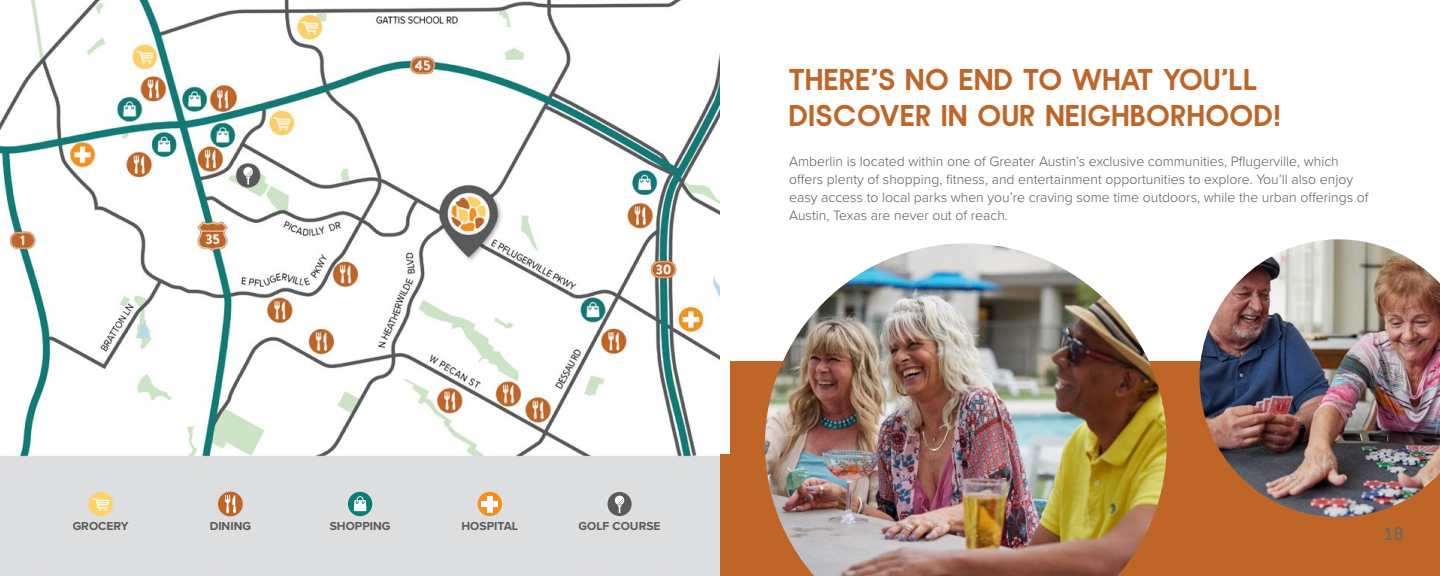
<style>
.page{position:relative;width:1440px;height:576px;background:#fff}
.page>*{position:absolute;margin:0;border:0;box-sizing:border-box;transform-origin:0 0}
.t1{font:700 30px/36px "Nordique Pro";letter-spacing:.04em;color:#bf6528}
.t2{font:18px "Museo Sans 500";color:#656969}
.t3{font:300 14px/18px "Proxima Nova";color:#5a5a5a}
.t4{font:700 12px "Proxima Nova";color:#5a5a5a}
</style>
<div class="page">
<img style="left:0;top:0;width:720px;height:576px">
<div style="left:720px;top:361px;width:720px;height:215px;background:#bf6528"></div>
<img style="left:1200px;top:239px;width:240px;height:278px">
<img style="left:765px;top:243px;width:402px;height:333px">
<div style="left:720px;top:0;width:10px;height:454px;background:#fff"></div>
<div style="left:218px;top:492px;width:25px;height:24px;background:#bf6528;border-radius:50%"></div>
<svg style="left:225px;top:495px;width:11px;height:18px"></svg>
<div style="left:348px;top:492px;width:24px;height:24px;background:#107b78;border-radius:50%"></div>
<svg style="left:354px;top:496px;width:13px;height:15px"></svg>
<div style="left:478px;top:492px;width:24px;height:24px;background:#f7901e;border-radius:50%"></div>
<div style="left:487px;top:496px;width:5px;height:16px;background:#fff"></div>
<div style="left:482px;top:502px;width:16px;height:5px;background:#fff"></div>
<div style="left:89px;top:492px;width:24px;height:24px;background:#ffd167;border-radius:50%"></div>
<svg style="left:92px;top:498px;width:17px;height:13px"></svg>
<div style="left:608px;top:492px;width:24px;height:24px;background:#5a5a5a;border-radius:50%"></div>
<svg style="left:615px;top:496px;width:9px;height:17px"></svg>
<p class="t4" style="left:73px;top:517px;width:58px">GROCERY</p>
<p class="t4" style="left:210px;top:517px;width:43px">DINING</p>
<p class="t4" style="left:330px;top:517px;width:62px">SHOPPING</p>
<p class="t4" style="left:462px;top:517px;width:58px">HOSPITAL</p>
<p class="t4" style="left:579px;top:517px;width:84px">GOLF COURSE</p>
<h1 class="t1" style="left:789px;top:61px;width:492px">THERE’S NO END TO WHAT YOU’LL<br>DISCOVER IN OUR NEIGHBORHOOD!</h1>
<p class="t3" style="left:789px;top:151px;width:581px">Amberlin is located within one of Greater Austin’s exclusive communities, Pflugerville, which offers plenty of shopping, fitness, and entertainment opportunities to explore. You’ll also enjoy easy access to local parks when you’re craving some time outdoors, while the urban offerings of Austin, Texas are never out of reach.</p>
<p class="t2" style="left:1384px;top:524px;width:21px">18</p>
</div>
